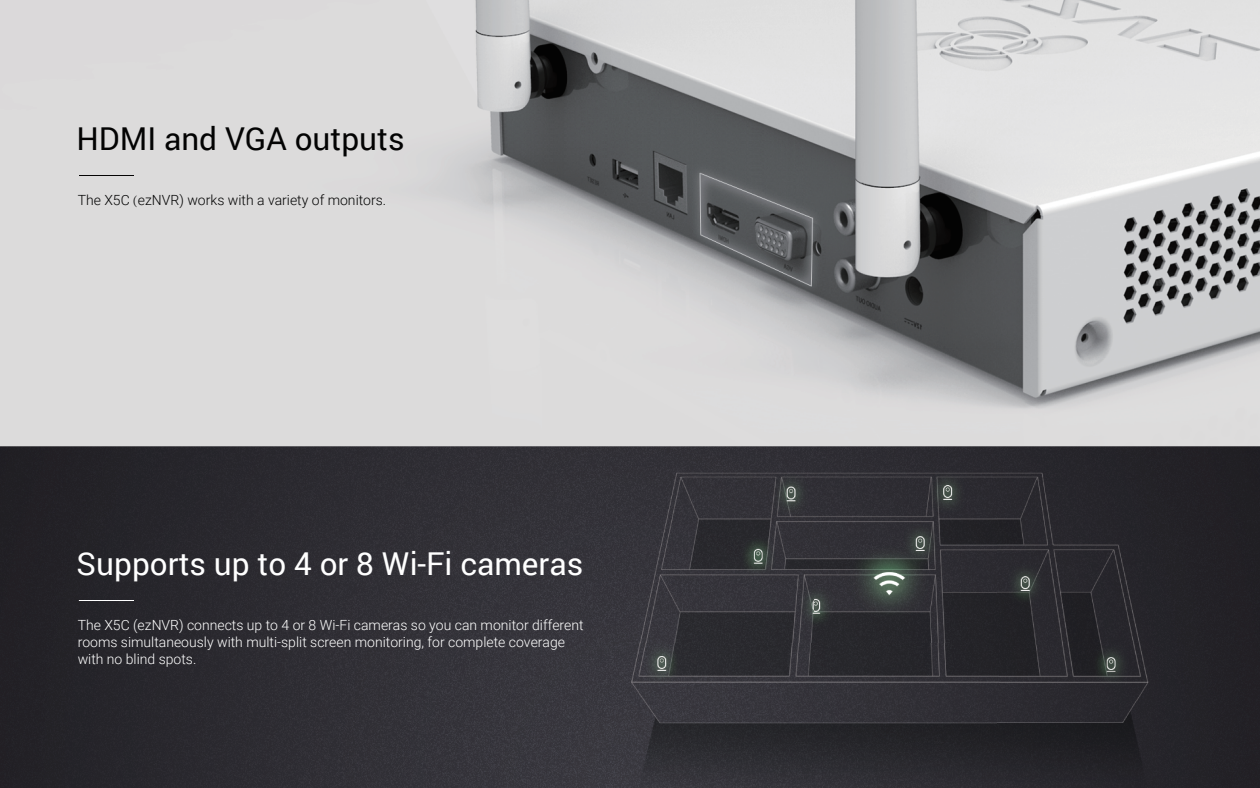
<style>
.page{position:relative;width:1260px;height:788px;background:#fff}
.page>*{position:absolute;margin:0;border:0;box-sizing:border-box;transform-origin:0 0}
.t1{font:31.5px "Roboto";color:#fff}
.t2{font:31.5px "Roboto";color:#030303}
.t3{font:300 14px/16.8px "Roboto";color:#fff}
.t4{font:300 14px "Roboto";color:#030303}
.s1{font-family:"Adobe Song Std"}
</style>
<div class="page">
<img style="left:0;top:0;width:1260px;height:446px">
<img style="left:0;top:446px;width:1260px;height:342px">
<hr style="left:79px;top:600px;width:54px;height:1px;background:#fff">
<hr style="left:79px;top:175px;width:54px;height:1px;background:#050404">
<img style="left:632px;top:470px;width:519px;height:318px">
<h1 class="t2" style="left:76px;top:117px;width:330px">HDMI and VGA outputs</h1>
<p class="t4" style="left:78px;top:190px;width:310px">The X5C <span class="s1">(</span>ezNVR) works with a variety of monitors.</p>
<h1 class="t1" style="left:77px;top:541px;width:508px">Supports up to 4 or 8 Wi-Fi cameras</h1>
<p class="t3" style="left:78px;top:616px;width:508px">The X5C (ezNVR) connects up to 4 or 8 Wi-Fi cameras so you can monitor different rooms simultaneously with multi-split screen monitoring, for complete coverage with no blind spots.</p>
</div>
